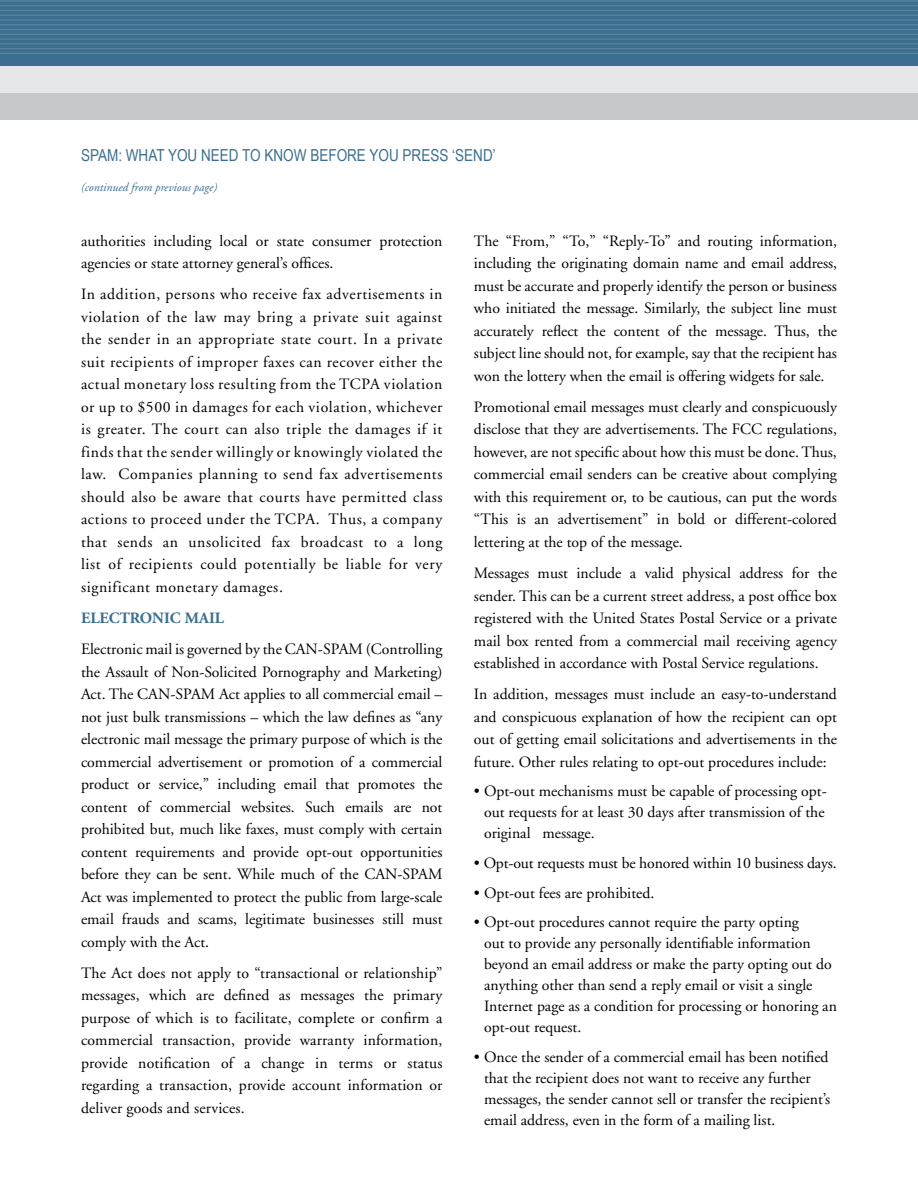
<style>
.page{position:relative;width:918px;height:1188px;background:#fff}
.page>*{position:absolute;margin:0;border:0;box-sizing:border-box;transform-origin:0 0}
.t1{font:16.5px "Arial Narrow";color:#3b6e8f}
.t2{font:15.75px/22.5px "Adobe Garamond";color:#000;text-align:justify}
.t3{font:700 15.75px "Adobe Garamond";color:#3b6e8f}
.t4{font:italic 12px "Adobe Garamond";color:#3b6e8f}
</style>
<div class="page">
<div style="left:0;top:0;width:918px;height:76px;background:#3b6e8f"></div>
<div style="left:0;top:66px;width:918px;height:27px;background:#e6e7e8"></div>
<div style="left:0;top:93px;width:918px;height:27px;background:#c7c8ca"></div>
<hr style="left:0;top:53px;width:918px;height:1px;background:#5b84a2">
<hr style="left:0;top:48px;width:918px;height:1px;background:#5b84a2">
<hr style="left:0;top:43px;width:918px;height:1px;background:#5b84a2">
<hr style="left:0;top:39px;width:918px;height:1px;background:#5b84a2">
<hr style="left:0;top:34px;width:918px;height:1px;background:#5b84a2">
<hr style="left:0;top:29px;width:918px;height:1px;background:#5b84a2">
<hr style="left:0;top:24px;width:918px;height:1px;background:#5b84a2">
<hr style="left:0;top:19px;width:918px;height:2px;background:#5b84a2">
<hr style="left:0;top:15px;width:918px;height:1px;background:#5b84a2">
<hr style="left:0;top:10px;width:918px;height:1px;background:#5b84a2">
<hr style="left:0;top:5px;width:918px;height:1px;background:#5b84a2">
<hr style="left:0;top:0;width:918px;height:2px;background:#5b84a2">
<p class="t1" style="left:81px;top:145px;width:416px">SPAM: WHAT YOU NEED TO KNOW BEFORE YOU PRESS ‘SEND’</p>
<p class="t4" style="left:81px;top:181px;width:138px">(continued from previous page)</p>
<p class="t2" style="left:81px;top:230px;width:363px">authorities including local or state consumer protection agencies or state attorney general’s offices.</p>
<p class="t2" style="left:81px;top:283px;width:363px">In addition, persons who receive fax advertisements in violation of the law may bring a private suit against the sender in an appropriate state court. In a private suit recipients of improper faxes can recover either the actual monetary loss resulting from the TCPA violation or up to $500 in damages for each violation, whichever is greater. The court can also triple the damages if it finds that the sender willingly or knowingly violated the law. Companies planning to send fax advertisements should also be aware that courts have permitted class actions to proceed under the TCPA. Thus, a company that sends an unsolicited fax broadcast to a long list of recipients could potentially be liable for very significant monetary damages.</p>
<p class="t3" style="left:81px;top:609px;width:145px">ELECTRONIC MAIL</p>
<p class="t2" style="left:81px;top:638px;width:363px">Electronic mail is governed by the CAN-SPAM (Controlling the Assault of Non-Solicited Pornography and Marketing)<br>Act. The CAN-SPAM Act applies to all commercial email – not just bulk transmissions – which the law defines as “any electronic mail message the primary purpose of which is the commercial advertisement or promotion of a commercial product or service,” including email that promotes the content of commercial websites. Such emails are not prohibited but, much like faxes, must comply with certain content requirements and provide opt-out opportunities before they can be sent. While much of the CAN-SPAM Act was implemented to protect the public from large-scale email frauds and scams, legitimate businesses still must comply with the Act.</p>
<p class="t2" style="left:81px;top:962px;width:363px">The Act does not apply to “transactional or relationship” messages, which are defined as messages the primary purpose of which is to facilitate, complete or confirm a commercial transaction, provide warranty information, provide notification of a change in terms or status regarding a transaction, provide account information or deliver goods and services.</p>
<p class="t2" style="left:474px;top:230px;width:365px">The “From,” “To,” “Reply-To” and routing information, including the originating domain name and email address, must be accurate and properly identify the person or business who initiated the message. Similarly, the subject line must accurately reflect the content of the message. Thus, the subject line should not, for example, say that the recipient has won the lottery when the email is offering widgets for sale.</p>
<p class="t2" style="left:474px;top:396px;width:365px">Promotional email messages must clearly and conspicuously disclose that they are advertisements. The FCC regulations, however, are not specific about how this must be done. Thus, commercial email senders can be creative about complying with this requirement or, to be cautious, can put the words “This is an advertisement” in bold or different-colored lettering at the top of the message.</p>
<p class="t2" style="left:474px;top:562px;width:365px">Messages must include a valid physical address for the sender. This can be a current street address, a post office box registered with the United States Postal Service or a private mail box rented from a commercial mail receiving agency established in accordance with Postal Service regulations.</p>
<p class="t2" style="left:474px;top:683px;width:365px">In addition, messages must include an easy-to-understand and conspicuous explanation of how the recipient can opt out of getting email solicitations and advertisements in the future. Other rules relating to opt-out procedures include:</p>
<p class="t2" style="left:484px;top:781px;width:344px;line-height:21px;text-align:left;text-indent:-10px">• Opt-out mechanisms must be capable of processing opt&shy;out requests for at least 30 days after transmission of the original message.</p>
<p class="t2" style="left:474px;top:852px;width:364px">• Opt-out requests must be honored within 10 business days.</p>
<p class="t2" style="left:474px;top:882px;width:182px">• Opt-out fees are prohibited.</p>
<p class="t2" style="left:484px;top:912px;width:354px;line-height:21px;text-align:left;text-indent:-10px">• Opt-out procedures cannot require the party opting<br>out to provide any personally identifiable information beyond an email address or make the party opting out do anything other than send a reply email or visit a single Internet page as a condition for processing or honoring an opt-out request.</p>
<p class="t2" style="left:484px;top:1047px;width:348px;line-height:21px;text-align:left;text-indent:-10px">• Once the sender of a commercial email has been notified that the recipient does not want to receive any further messages, the sender cannot sell or transfer the recipient’s email address, even in the form of a mailing list.</p>
</div>
